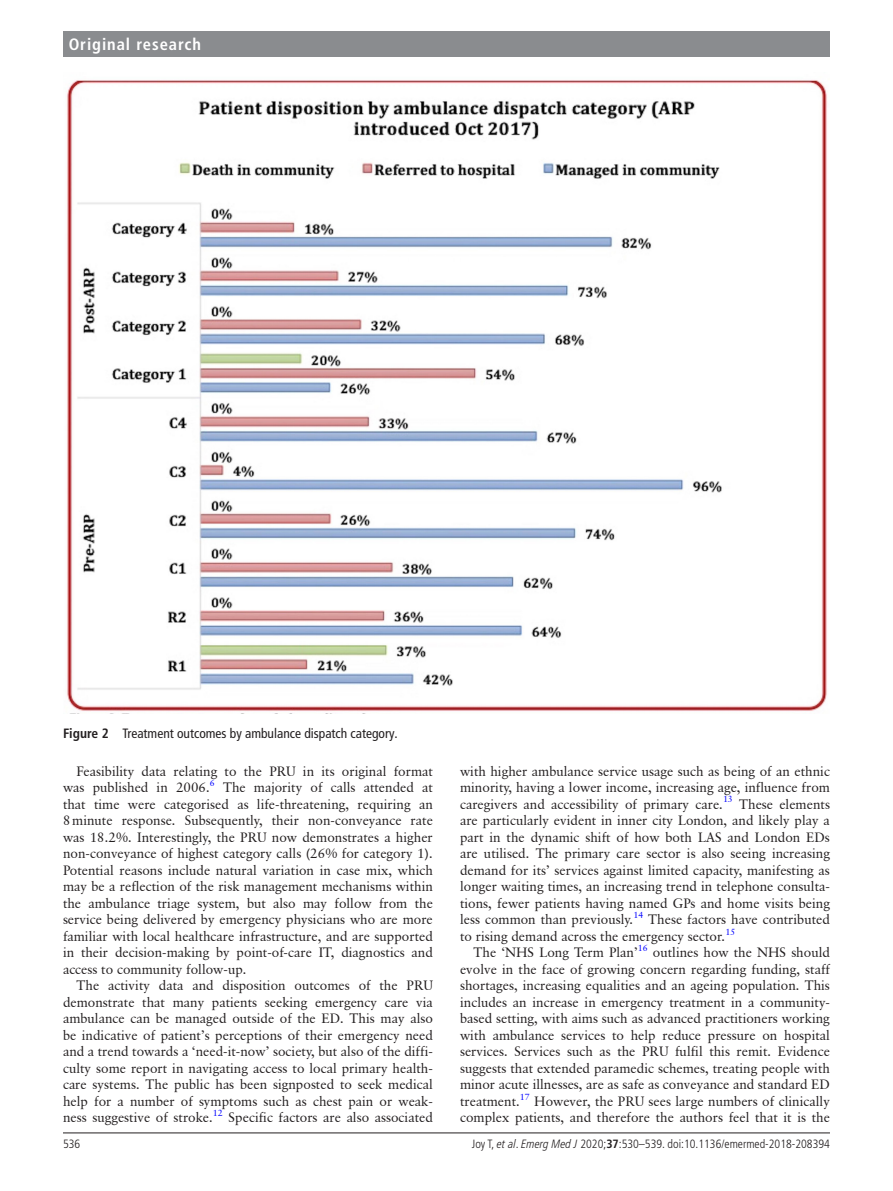
<style>
.page{position:relative;width:893px;height:1191px;background:#fff}
.page>*{position:absolute;margin:0;border:0;box-sizing:border-box;transform-origin:0 0}
.t1{font:700 condensed 16.5px "Frutiger LT Pro";letter-spacing:.055em;color:#fff}
.t2{font:13.5px/16.5px "Classical Garamond BT";color:#231f20;text-align:justify}
.t3{font:condensed 13.5px "Frutiger LT Pro";color:#231f20}
.t4{font:300 condensed 12px "Frutiger LT Pro";color:#231f20}
.t5{font:9px "Classical Garamond BT";color:#00f}
.s1{font-weight:700}
.s2{font-style:italic}
</style>
<div class="page">
<hr style="left:63px;top:1132px;width:767px;height:1px;background:#231f20">
<div style="left:63px;top:31px;width:767px;height:25px;background:#8a8c8f"></div>
<img style="left:67px;top:80px;width:760px;height:631px">
<p class="t1" style="left:69px;top:34px;width:134px">Original research</p>
<p class="t3" style="left:63px;top:725px;width:336px"><span class="s1">Figure 2</span> Treatment outcomes by ambulance dispatch category.</p>
<p class="t2" style="left:63px;top:762px;width:371px;text-indent:14px">Feasibility data relating to the PRU in its original format was published in 2006.<sup>6</sup> The majority of calls attended at that time were categorised as life-threatening, requiring an 8minute response. Subsequently, their non-conveyance rate was 18.2%. Interestingly, the PRU now demonstrates a higher non-conveyance of highest category calls (26% for category 1).<br>Potential reasons include natural variation in case mix, which may be a reflection of the risk management mechanisms within the ambulance triage system, but also may follow from the service being delivered by emergency physicians who are more familiar with local healthcare infrastructure, and are supported in their decision-making by point-of-care IT, diagnostics and access to community follow-up.</p>
<p class="t2" style="left:63px;top:977px;width:371px;text-indent:14px">The activity data and disposition outcomes of the PRU demonstrate that many patients seeking emergency care via ambulance can be managed outside of the ED. This may also be indicative of patient’s perceptions of their emergency need and a trend towards a ‘need-it-now’ society, but also of the diffi&shy;culty some report in navigating access to local primary health&shy;care systems. The public has been signposted to seek medical help for a number of symptoms such as chest pain or weak&shy;ness suggestive of stroke.<sup>12</sup> Specific factors are also associated</p>
<p class="t2" style="left:460px;top:762px;width:371px">with higher ambulance service usage such as being of an ethnic minority, having a lower income, increasing age, influence from caregivers and accessibility of primary care.<sup>13</sup></p>
<p class="t2" style="left:739px;top:795px;width:92px">These elements</p>
<p class="t2" style="left:460px;top:812px;width:371px">are particularly evident in inner city London, and likely play a</p>
<p class="t2" style="left:460px;top:828px;width:371px">part in the dynamic shift of how both LAS and London EDs</p>
<p class="t2" style="left:460px;top:845px;width:371px">are utilised. The primary care sector is also seeing increasing</p>
<p class="t2" style="left:460px;top:861px;width:371px">demand for its’ services against limited capacity, manifesting as</p>
<p class="t2" style="left:460px;top:878px;width:371px">longer waiting times, an increasing trend in telephone consulta-</p>
<p class="t2" style="left:460px;top:894px;width:371px">tions, fewer patients having named GPs and home visits being</p>
<p class="t2" style="left:460px;top:911px;width:371px">less common than previously.<sup>14</sup> These factors have contributed</p>
<p class="t2" style="left:460px;top:927px;width:277px">to rising demand across the emergency sector.<sup>15</sup></p>
<p class="t2" style="left:474px;top:944px;width:166px">The ‘NHS Long Term Plan’</p>
<p class="t5" style="left:638px;top:942px;width:11px">16</p>
<p class="t2" style="left:460px;top:944px;width:371px;text-indent:193px">outlines how the NHS should evolve in the face of growing concern regarding funding, staff shortages, increasing equalities and an ageing population. This includes an increase in emergency treatment in a community&shy;based setting, with aims such as advanced practitioners working with ambulance services to help reduce pressure on hospital services. Services such as the PRU fulfil this remit. Evidence suggests that extended paramedic schemes, treating people with minor acute illnesses, are as safe as conveyance and standard ED treatment.<sup>17</sup> However, the PRU sees large numbers of clinically complex patients, and therefore the authors feel that it is the</p>
<p class="t4" style="left:63px;top:1136px;width:19px">536</p>
<p class="t4" style="left:472px;top:1136px;width:360px">Joy T, <span class="s2">et al</span>. <span class="s2">Emerg Med J</span> 2020;<span class="s1">37</span>:530–539. doi:10.1136/emermed-2018-208394</p>
</div>
